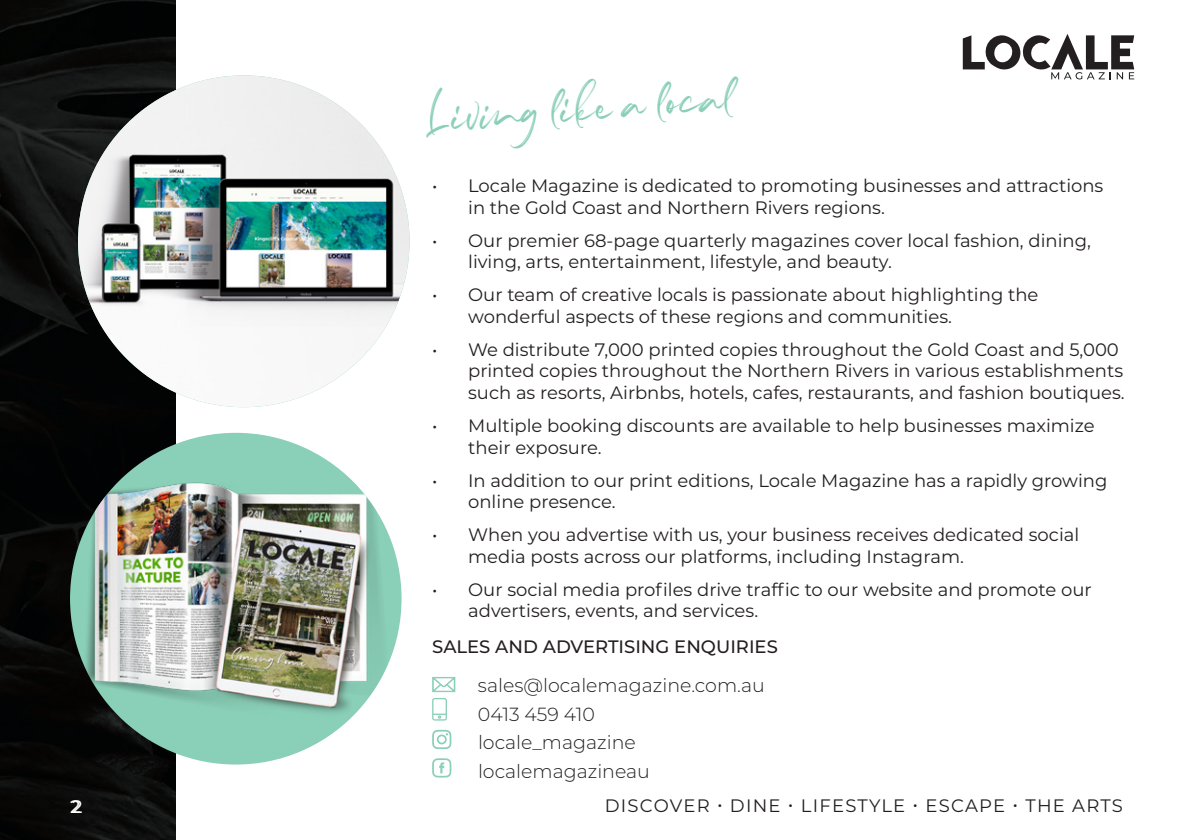
<style>
.page{position:relative;width:1191px;height:840px;background:#fff}
.page>*{position:absolute;margin:0;border:0;box-sizing:border-box;transform-origin:0 0}
.t1{font:44.2px "Marthiline";color:#8acfb8}
.t2{font:300 19px "Montserrat";color:#231f20}
.t3{font:18px/21.6px "Montserrat";color:#231f20}
.t4{font:18px "Montserrat";letter-spacing:.07em;color:#231f20}
.t5{font:500 18px "Montserrat";color:#231f20}
.t6{font:500 18px "Montserrat";color:#fff}
</style>
<div class="page">
<svg style="left:962px;top:34px;width:172px;height:45px"></svg>
<img style="left:0;top:0;width:176px;height:839px">
<img style="left:78px;top:75px;width:331px;height:332px;border-radius:166px">
<div style="left:70px;top:432px;width:331px;height:332px;background:#8acfb8;border-radius:50%"></div>
<img style="left:70px;top:450px;width:331px;height:274px">
<svg style="left:432px;top:677px;width:23px;height:14px"></svg>
<svg style="left:432px;top:698px;width:15px;height:22px"></svg>
<svg style="left:432px;top:729px;width:19px;height:19px"></svg>
<svg style="left:432px;top:758px;width:19px;height:19px"></svg>
<p class="t6" style="left:70px;top:793px;width:12px">2</p>
<p class="t1" style="left:423px;top:92px;width:311px;rotate:-4deg">Living like a local</p>
<p class="t3" style="left:468px;top:174px;width:637px;text-indent:-36px">• Locale Magazine is dedicated to promoting businesses and attractions in the Gold Coast and Northern Rivers regions.</p>
<p class="t3" style="left:468px;top:228px;width:624px;text-indent:-36px">• Our premier 68-page quarterly magazines cover local fashion, dining, living, arts, entertainment, lifestyle, and beauty.</p>
<p class="t3" style="left:468px;top:283px;width:572px;text-indent:-36px">• Our team of creative locals is passionate about highlighting the wonderful aspects of these regions and communities.</p>
<p class="t3" style="left:468px;top:337px;width:658px;text-indent:-36px">• We distribute 7,000 printed copies throughout the Gold Coast and 5,000 printed copies throughout the Northern Rivers in various establishments such as resorts, Airbnbs, hotels, cafes, restaurants, and fashion boutiques.</p>
<p class="t3" style="left:468px;top:414px;width:628px;text-indent:-36px">• Multiple booking discounts are available to help businesses maximize their exposure.</p>
<p class="t3" style="left:468px;top:468px;width:641px;text-indent:-36px">• In addition to our print editions, Locale Magazine has a rapidly growing online presence.</p>
<p class="t3" style="left:468px;top:523px;width:612px;text-indent:-36px">• When you advertise with us, your business receives dedicated social media posts across our platforms, including Instagram.</p>
<p class="t3" style="left:468px;top:577px;width:625px;text-indent:-36px">• Our social media profiles drive traffic to our website and promote our advertisers, events, and services.</p>
<p class="t5" style="left:432px;top:634px;width:347px">SALES AND ADVERTISING ENQUIRIES</p>
<p class="t2" style="left:478px;top:672px;width:288px">sales@localemagazine.com.au</p>
<p class="t2" style="left:478px;top:700px;width:118px">0413 459 410</p>
<p class="t2" style="left:478px;top:729px;width:159px">locale_magazine</p>
<p class="t2" style="left:478px;top:757px;width:173px">localemagazineau</p>
<p class="t4" style="left:605px;top:792px;width:519px">DISCOVER • DINE • LIFESTYLE • ESCAPE • THE ARTS</p>
</div>
